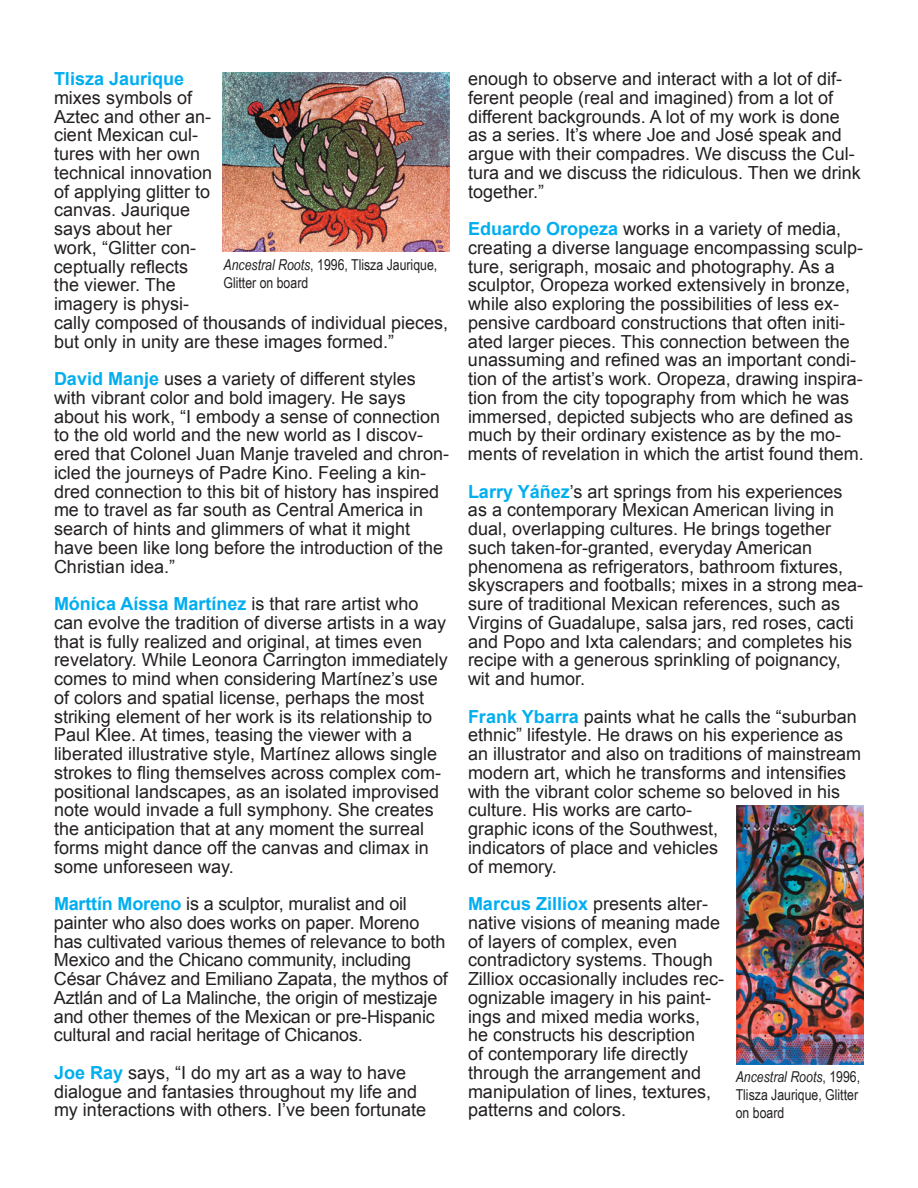
<style>
.page{position:relative;width:918px;height:1188px;background:#fff}
.page>*{position:absolute;margin:0;border:0;box-sizing:border-box;transform-origin:0 0}
.t1{font:18px/18.8px "Arial";color:#231f20}
.t2{font:700 18px "Arial";color:#00aeef}
.t3{font:15px/18px "Arial Narrow";color:#231f20}
.s1{font-weight:700;color:#00aeef}
.s2{font-style:italic}
</style>
<div class="page">
<img style="left:736px;top:805px;width:128px;height:259px">
<img style="left:222px;top:72px;width:227px;height:180px">
<p class="t2" style="left:54px;top:67px;width:132px">Tlisza Jaurique</p>
<p class="t1" style="left:54px;top:88px;width:396px">mixes symbols of<br>Aztec and other an-<br>cient Mexican cul-<br>tures with her own<br>technical innovation<br>of applying glitter to<br>canvas. Jaurique<br>says about her<br>work, “Glitter con-<br>ceptually reflects<br>the viewer. The<br>imagery is physi-<br>cally composed of thousands of individual pieces, but only in unity are these images formed.”</p>
<p class="t1" style="left:54px;top:370px;width:397px"><span class="s1">David Manje</span> uses a variety of different styles with vibrant color and bold imagery. He says about his work, “I embody a sense of connection to the old world and the new world as I discov&shy;ered that Colonel Juan Manje traveled and chron&shy;icled the journeys of Padre Kino. Feeling a kin&shy;dred connection to this bit of history has inspired me to travel as far south as Central America in search of hints and glimmers of what it might have been like long before the introduction of the Christian idea.”</p>
<p class="t1" style="left:54px;top:595px;width:395px"><span class="s1">Mónica Aíssa Martínez</span> is that rare artist who can evolve the tradition of diverse artists in a way that is fully realized and original, at times even revelatory. While Leonora Carrington immediately comes to mind when considering Martínez’s use of colors and spatial license, perhaps the most striking element of her work is its relationship to Paul Klee. At times, teasing the viewer with a liberated illustrative style, Martínez allows single strokes to fling themselves across complex com&shy;positional landscapes, as an isolated improvised note would invade a full symphony. She creates the anticipation that at any moment the surreal forms might dance off the canvas and climax in some unforeseen way.</p>
<p class="t1" style="left:54px;top:895px;width:395px"><span class="s1">Marttín Moreno</span> is a sculptor, muralist and oil painter who also does works on paper. Moreno has cultivated various themes of relevance to both Mexico and the Chicano community, including César Chávez and Emiliano Zapata, the mythos of Aztlán and of La Malinche, the origin of mestizaje and other themes of the Mexican or pre-Hispanic cultural and racial heritage of Chicanos.</p>
<p class="t1" style="left:54px;top:1063px;width:374px"><span class="s1">Joe Ray</span> says, “I do my art as a way to have dialogue and fantasies throughout my life and my interactions with others. I’ve been fortunate</p>
<p class="t3" style="left:224px;top:256px;width:215px"><span class="s2">Ancestral Roots</span>, 1996, Tlisza Jaurique,<br>Glitter on board</p>
<p class="t1" style="left:468px;top:70px;width:394px">enough to observe and interact with a lot of dif&shy;ferent people (real and imagined) from a lot of different backgrounds. A lot of my work is done as a series. It’s where Joe and José speak and argue with their compadres. We discuss the Cul&shy;tura and we discuss the ridiculous. Then we drink together.”</p>
<p class="t1" style="left:468px;top:220px;width:397px"><span class="s1">Eduardo Oropeza</span> works in a variety of media, creating a diverse language encompassing sculp&shy;ture, serigraph, mosaic and photography. As a sculptor, Oropeza worked extensively in bronze, while also exploring the possibilities of less ex&shy;pensive cardboard constructions that often initi&shy;ated larger pieces. This connection between the unassuming and refined was an important condi&shy;tion of the artist’s work. Oropeza, drawing inspira&shy;tion from the city topography from which he was immersed, depicted subjects who are defined as much by their ordinary existence as by the mo&shy;ments of revelation in which the artist found them.</p>
<p class="t1" style="left:468px;top:482px;width:397px"><span class="s1">Larry Yáñez</span>’s art springs from his experiences as a contemporary Mexican American living in dual, overlapping cultures. He brings together such taken-for-granted, everyday American phenomena as refrigerators, bathroom fixtures, skyscrapers and footballs; mixes in a strong mea&shy;sure of traditional Mexican references, such as Virgins of Guadalupe, salsa jars, red roses, cacti and Popo and Ixta calendars; and completes his recipe with a generous sprinkling of poignancy, wit and humor.</p>
<p class="t1" style="left:468px;top:707px;width:395px"><span class="s1">Frank Ybarra</span> paints what he calls the “suburban ethnic” lifestyle. He draws on his experience as an illustrator and also on traditions of mainstream modern art, which he transforms and intensifies with the vibrant color scheme so beloved in his culture. His works are carto-<br>graphic icons of the Southwest,<br>indicators of place and vehicles<br>of memory.</p>
<p class="t1" style="left:468px;top:895px;width:258px"><span class="s1">Marcus Zilliox</span> presents alter&shy;native visions of meaning made of layers of complex, even contradictory systems. Though<br>Zilliox occasionally includes rec&shy;ognizable imagery in his paint&shy;ings and mixed media works, he constructs his description<br>of contemporary life directly through the arrangement and manipulation of lines, textures, patterns and colors.</p>
<p class="t3" style="left:736px;top:1067px;width:126px"><span class="s2">Ancestral Roots</span>, 1996,<br>Tlisza Jaurique, Glitter on board</p>
</div>
